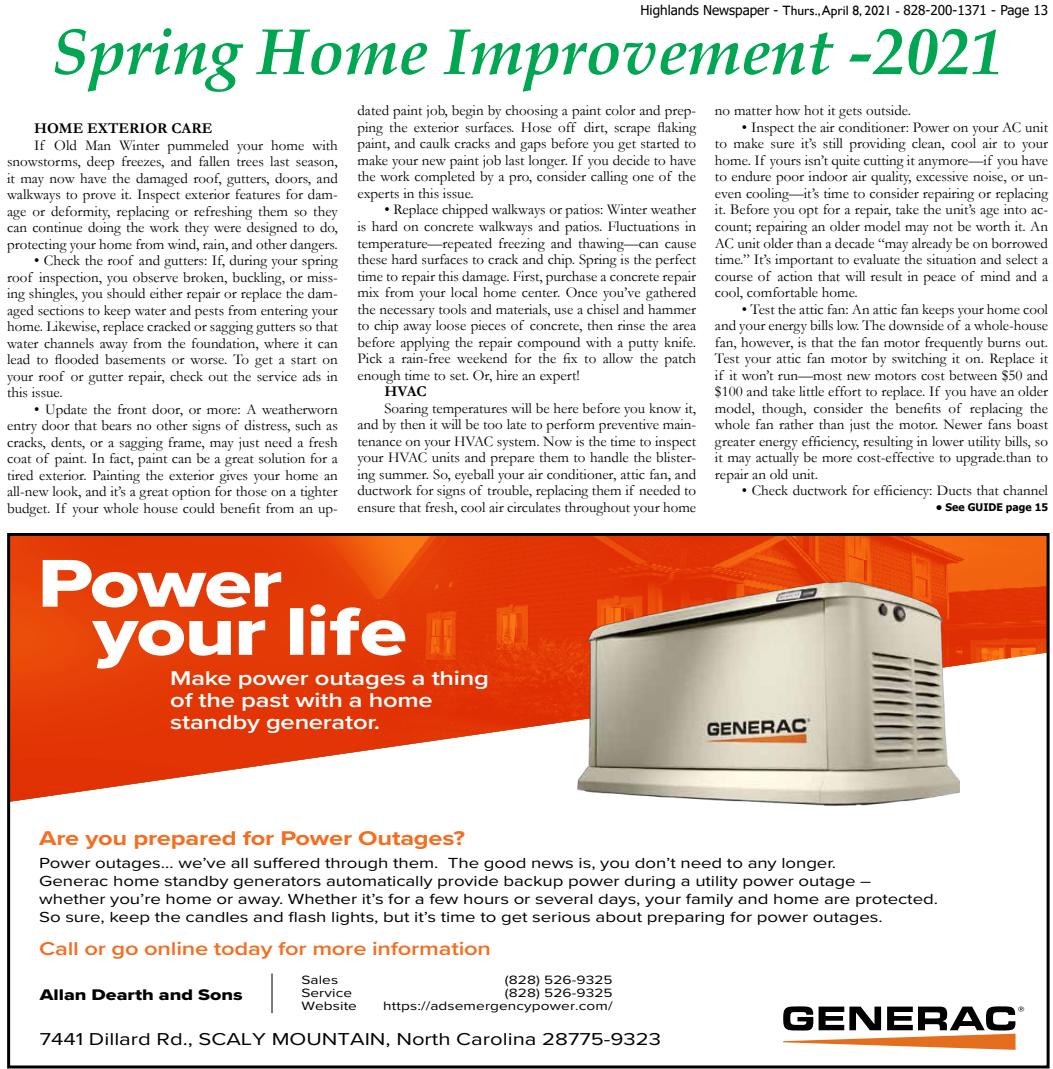
<style>
.page{position:relative;width:1053px;height:1069px;background:#fff}
.page>*{position:absolute;margin:0;border:0;box-sizing:border-box;transform-origin:0 0}
.t1{font:italic 700 65.25px "Book Antiqua";color:#00a651}
.t2{font:600 20.7px/21.9px "Proxima Nova";letter-spacing:-.01em;color:#fff;scale:1.24 1}
.t3{font:700 20.55px "Proxima Nova";letter-spacing:-.01em;color:#f36e21;scale:1.24 1}
.t4{font:600 19.2px "Proxima Nova";letter-spacing:-.01em;color:#f36e21;scale:1.24 1}
.t5{font:17.85px "Proxima Nova";color:#000;scale:1.24 1}
.t6{font:15.9px "Proxima Nova Extrabld";color:#000;scale:1.24 1}
.t7{font:15.15px/18.1px "Proxima Nova";letter-spacing:-.005em;color:#000;scale:1.24 1}
.t8{font:15px/16.5px "Garamond";color:#000;text-align:justify}
.t9{font:700 15px "Garamond";color:#000}
.t10{font:13.5px "Tahoma";color:#000}
.t11{font:12.45px/13.4px "Proxima Nova";letter-spacing:.005em;color:#000;scale:1.24 1}
.t12{font:700 10.5px "Tahoma";color:#000}
.s1{font-family:"Gill Sans"}
</style>
<div class="page">
<svg style="left:11px;top:537px;width:1035px;height:265px;fill:#e33906"></svg>
<img style="left:571px;top:574px;width:388px;height:232px">
<svg style="left:43px;top:560px;width:362px;height:108px"></svg>
<svg style="left:783px;top:1006px;width:241px;height:43px"></svg>
<hr style="left:271px;top:973px;width:2px;height:39px;background:#636466">
<div style="left:7px;top:533px;width:1043px;height:535px;border:3px solid #000"></div>
<p class="t10" style="left:641px;top:1px;width:409px">Highlands Newspaper - <span class="s1">Thurs., April 8, 2021 -</span> 828-200-1371 - Page 13</p>
<h1 class="t1" style="left:53px;top:7px;width:953px">Spring Home Improvement -2021</h1>
<p class="t9" style="left:34px;top:118px;width:180px">HOME EXTERIOR CARE</p>
<p class="t8" style="left:7px;top:136px;width:332px;text-indent:27px">If Old Man Winter pummeled your home with snowstorms, deep freezes, and fallen trees last season, it may now have the damaged roof, gutters, doors, and walkways to prove it. Inspect exterior features for dam&shy;age or deformity, replacing or refreshing them so they can continue doing the work they were designed to do, protecting your home from wind, rain, and other dangers.</p>
<p class="t8" style="left:7px;top:252px;width:332px;text-indent:27px">• Check the roof and gutters: If, during your spring roof inspection, you observe broken, buckling, or miss&shy;ing shingles, you should either repair or replace the dam&shy;aged sections to keep water and pests from entering your home. Likewise, replace cracked or sagging gutters so that water channels away from the foundation, where it can lead to flooded basements or worse. To get a start on your roof or gutter repair, check out the service ads in this issue.</p>
<p class="t8" style="left:7px;top:400px;width:332px;text-indent:27px">• Update the front door, or more: A weatherworn entry door that bears no other signs of distress, such as cracks, dents, or a sagging frame, may just need a fresh coat of paint. In fact, paint can be a great solution for a tired exterior. Painting the exterior gives your home an all-new look, and it’s a great option for those on a tighter budget. If your whole house could benefit from an up-</p>
<p class="t8" style="left:357px;top:102px;width:340px">dated paint job, begin by choosing a paint color and prep&shy;ping the exterior surfaces. Hose off dirt, scrape flaking paint, and caulk cracks and gaps before you get started to make your new paint job last longer. If you decide to have the work completed by a pro, consider calling one of the experts in this issue.</p>
<p class="t8" style="left:357px;top:201px;width:340px;text-indent:27px">• Replace chipped walkways or patios: Winter weather is hard on concrete walkways and patios. Fluctuations in temperature—repeated freezing and thawing—can cause these hard surfaces to crack and chip. Spring is the perfect time to repair this damage. First, purchase a concrete repair mix from your local home center. Once you’ve gathered the necessary tools and materials, use a chisel and hammer to chip away loose pieces of concrete, then rinse the area before applying the repair compound with a putty knife.<br>Pick a rain-free weekend for the fix to allow the patch enough time to set. Or, hire an expert!</p>
<p class="t9" style="left:384px;top:381px;width:44px">HVAC</p>
<p class="t8" style="left:357px;top:399px;width:340px;text-indent:27px">Soaring temperatures will be here before you know it, and by then it will be too late to perform preventive main&shy;tenance on your HVAC system. Now is the time to inspect your HVAC units and prepare them to handle the blister&shy;ing summer. So, eyeball your air conditioner, attic fan, and ductwork for signs of trouble, replacing them if needed to ensure that fresh, cool air circulates throughout your home</p>
<p class="t8" style="left:715px;top:102px;width:198px">no matter how hot it gets outside.</p>
<p class="t8" style="left:715px;top:118px;width:335px;text-indent:27px">• Inspect the air conditioner: Power on your AC unit to make sure it’s still providing clean, cool air to your home. If yours isn’t quite cutting it anymore—if you have to endure poor indoor air quality, excessive noise, or un&shy;even cooling—it’s time to consider repairing or replacing it. Before you opt for a repair, take the unit’s age into ac&shy;count; repairing an older model may not be worth it. An AC unit older than a decade “may already be on borrowed time.” It’s important to evaluate the situation and select a course of action that will result in peace of mind and a cool, comfortable home.</p>
<p class="t8" style="left:715px;top:300px;width:335px;text-indent:27px">• Test the attic fan: An attic fan keeps your home cool and your energy bills low. The downside of a whole-house fan, however, is that the fan motor frequently burns out.<br>Test your attic fan motor by switching it on. Replace it if it won’t run—most new motors cost between $50 and $100 and take little effort to replace. If you have an older model, though, consider the benefits of replacing the whole fan rather than just the motor. Newer fans boast greater energy efficiency, resulting in lower utility bills, so it may actually be more cost-effective to upgrade.than to repair an old unit.</p>
<p class="t8" style="left:742px;top:481px;width:308px">• Check ductwork for efficiency: Ducts that channel</p>
<p class="t12" style="left:936px;top:500px;width:114px">• See GUIDE page 15</p>
<h2 class="t2" style="left:170px;top:666px;width:259px">Make power outages a thing of the past with a home standby generator.</h2>
<h3 class="t3" style="left:39px;top:822px;width:345px">Are you prepared for Power Outages?</h3>
<p class="t7" style="left:39px;top:852px;width:726px">Power outages… we’ve all suffered through them. The good news is, you don’t need to any longer.<br>Generac home standby generators automatically provide backup power during a utility power outage – whether you’re home or away. Whether it’s for a few hours or several days, your family and home are protected.<br>So sure, keep the candles and flash lights, but it’s time to get serious about preparing for power outages.</p>
<p class="t4" style="left:39px;top:933px;width:366px">Call or go online today for more information</p>
<p class="t6" style="left:40px;top:982px;width:165px">A al l n D e a htr a n d S o n s</p>
<p class="t11" style="left:301px;top:971px;width:46px">Sa el s<br>S e vr ci e<br>Web et is</p>
<p class="t11" style="left:383px;top:971px;width:186px;text-align:right">(828 5) 26 9- 325<br>(828 5) 26 9- 325<br>h pt t a/ / :s d es m e gr e n c y p o w e c. r o m /</p>
<p class="t5" style="left:40px;top:1025px;width:503px">7 4 4 D1 al l i dr R d . , S C A L Y M O U N T A NI , N o ht r C a or ni l a 2 8 7 7 5 9- 3 2 3</p>
</div>
